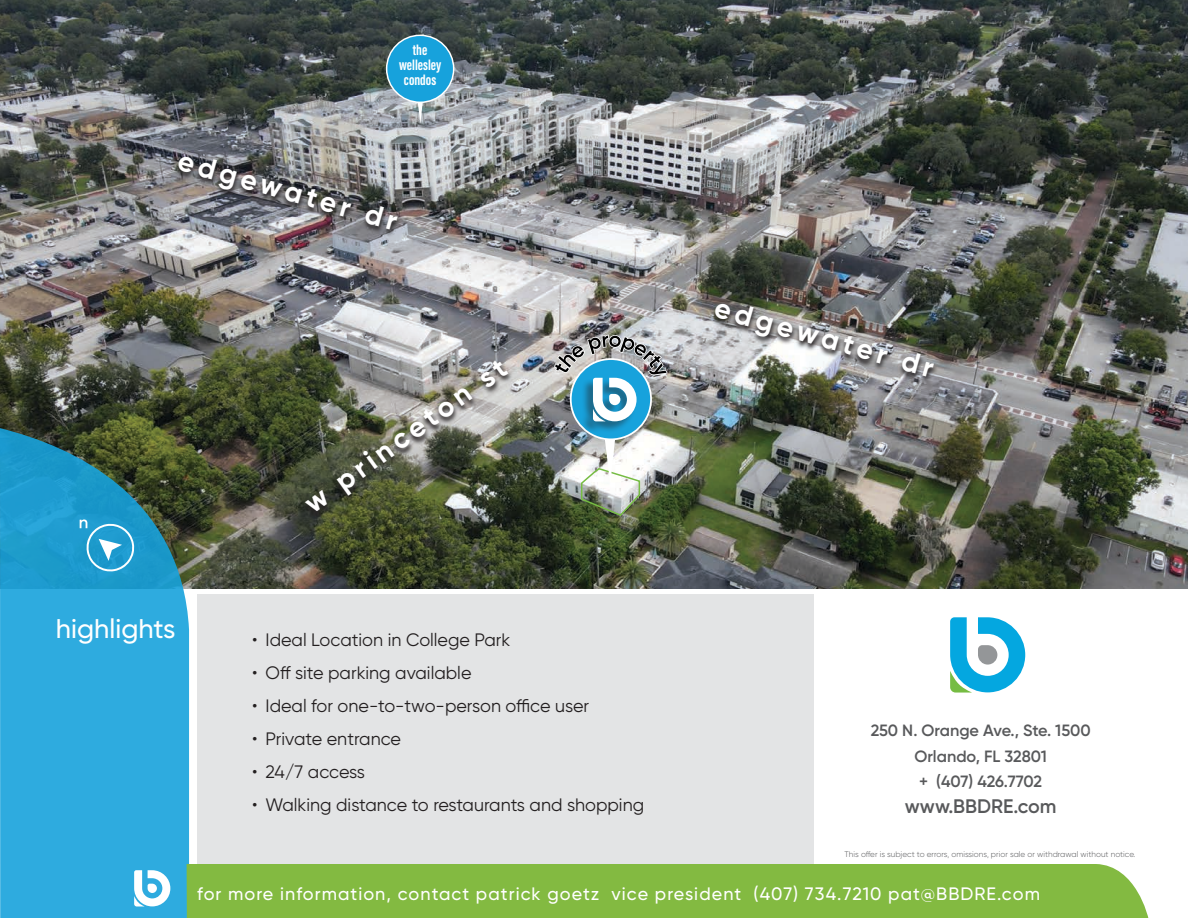
<style>
.page{position:relative;width:1188px;height:918px;background:#fff}
.page>*{position:absolute;margin:0;border:0;box-sizing:border-box;transform-origin:0 0}
.t1{font:700 28.5px "Gilroy";color:#fff}
.t2{font:500 27px "Gilroy";color:#fff}
.t3{font:600 19.5px "Gilroy";color:#58595b}
.t4{font:18px "Gilroy";color:#231f20}
.t5{font:500 18px "Gilroy";letter-spacing:.06em;color:#fff}
.t6{font:600 16.35px/25.5px "Gilroy";color:#58595b;text-align:center}
.t7{font:700 15px "Acumin Pro Extra Cond";color:#fff}
.t8{font:300 8.1px "Gilroy";color:#58595b}
</style>
<div class="page">
<img style="left:0;top:0;width:1188px;height:589px">
<svg style="left:0;top:428px;width:189px;height:436px;background:#2c9bc4"></svg>
<div style="left:198px;top:594px;width:616px;height:275px;background:#e3e4e5"></div>
<svg style="left:950px;top:617px;width:75px;height:76px"></svg>
<svg style="left:302px;top:360px;width:211px;height:159px;background:#6b6f5e"></svg>
<img style="left:711px;top:304px;width:228px;height:81px">
<img style="left:174px;top:157px;width:228px;height:80px">
<svg style="left:0;top:864px;width:1148px;height:54px;background:#78b85a"></svg>
<svg style="left:134px;top:870px;width:36px;height:37px"></svg>
<svg style="left:80px;top:519px;width:54px;height:53px;background:#44abd6"></svg>
<img style="left:580px;top:437px;width:61px;height:82px">
<svg style="left:571px;top:359px;width:80px;height:80px"></svg>
<div style="left:582px;top:378px;width:55px;height:55px;background:#231f20;opacity:.44"></div>
<img style="left:553px;top:334px;width:116px;height:87px">
<svg style="left:416px;top:103px;width:8px;height:21px"></svg>
<div style="left:387px;top:35px;width:67px;height:67px;background:#17a2dc;border-radius:50%"></div>
<div style="left:386px;top:35px;width:68px;height:68px;border:1px solid #fff;border-radius:50%"></div>
<p class="t7" style="left:413px;top:40px;width:16px">the</p>
<p class="t7" style="left:399px;top:55px;width:44px">wellesley</p>
<p class="t7" style="left:404px;top:71px;width:34px">condos</p>
<p class="t1" style="left:184px;top:142px;width:228px;rotate:16deg">edgewater dr</p>
<p class="t2" style="left:56px;top:612px;width:121px">highlights</p>
<p class="t1" style="left:297px;top:491px;width:243px;rotate:-36deg">w princeton st</p>
<p class="t4" style="left:252px;top:629px;width:260px">• Ideal Location in College Park</p>
<p class="t4" style="left:252px;top:662px;width:221px">• Off site parking available</p>
<p class="t4" style="left:252px;top:695px;width:339px">• Ideal for one-to-two-person office user</p>
<p class="t4" style="left:252px;top:728px;width:151px">• Private entrance</p>
<p class="t4" style="left:252px;top:761px;width:114px">• 24/7 access</p>
<p class="t4" style="left:252px;top:794px;width:394px">• Walking distance to restaurants and shopping</p>
<p class="t1" style="left:721px;top:289px;width:228px;rotate:16deg">edgewater dr</p>
<p class="t6" style="left:871px;top:718px;width:221px">250 N. Orange Ave., Ste. 1500<br>Orlando, FL 32801</p>
<p class="t6" style="left:919px;top:769px;width:125px">+ (407) 426.7702</p>
<p class="t3" style="left:905px;top:794px;width:153px">www.BBDRE.com</p>
<p class="t8" style="left:845px;top:849px;width:293px">This offer is subject to errors, omissions, prior sale or withdrawal without notice.</p>
<p class="t5" style="left:197px;top:883px;width:844px">for more information, contact patrick goetz vice president (407) 734.7210 pat@BBDRE.com</p>
</div>
